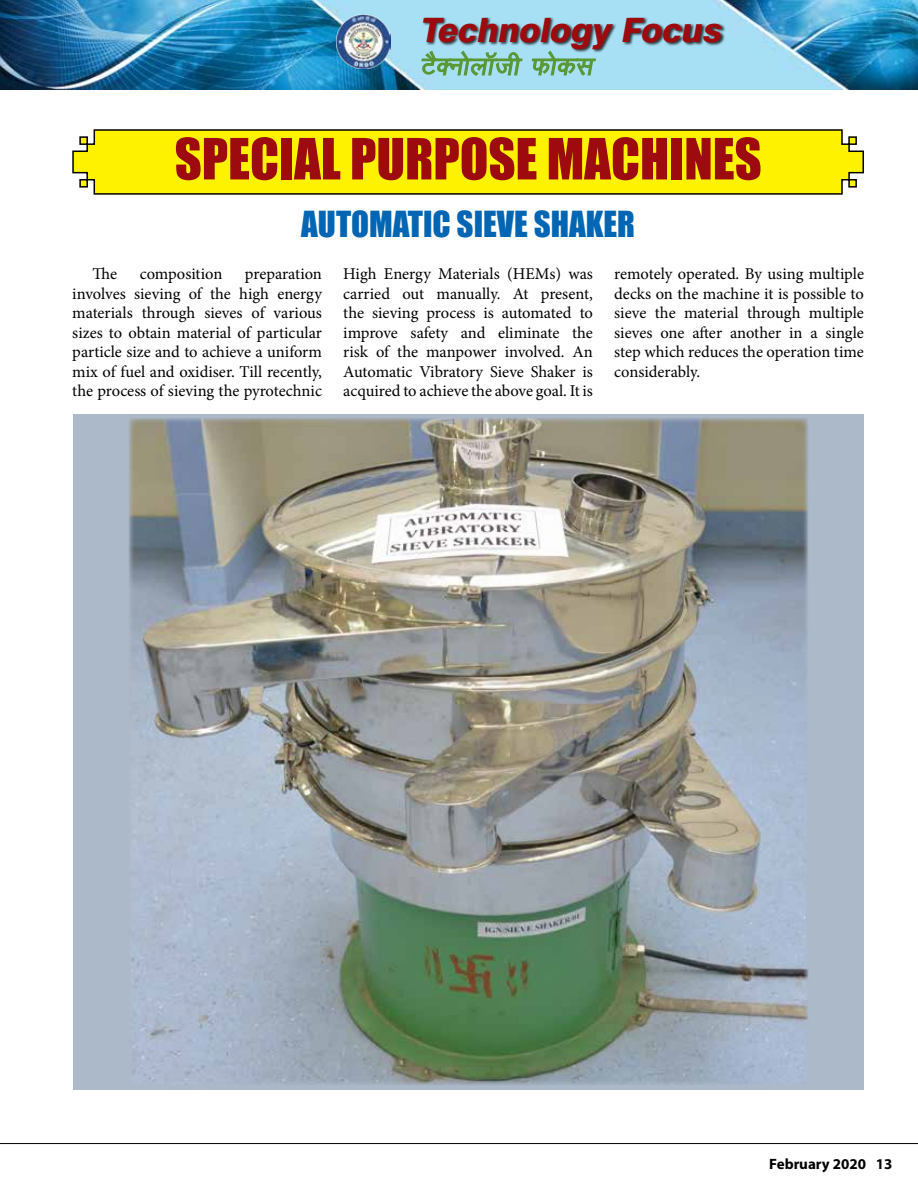
<style>
.page{position:relative;width:918px;height:1188px;background:#fff}
.page>*{position:absolute;margin:0;border:0;box-sizing:border-box;transform-origin:0 0}
.t1{font:52.5px "Impact";color:#9e0b0f}
.t2{font:italic 800 33.6px "Swiss 721 BT";color:#9e0b0f}
.t3{font:33px "Impact";color:#0066b3}
.t4{font:16.5px/19.5px "Minion Pro";color:#000;text-align:justify}
.t5{font:700 15px "Myriad Pro";color:#000}
.s1{color:#090606}
</style>
<div class="page">
<img style="left:0;top:0;width:918px;height:89px">
<div style="left:423px;top:17px;width:303px;height:35px;background:#000;opacity:.75"></div>
<svg style="left:420px;top:43px;width:104px;height:38px;background:#90cabe"></svg>
<svg style="left:531px;top:49px;width:66px;height:36px;background:#91cbc0"></svg>
<img style="left:336px;top:15px;width:54px;height:54px">
<hr style="left:0;top:1143px;width:918px;height:1px;background:#000">
<svg style="left:72px;top:129px;width:792px;height:66px;background:#f1e508"></svg>
<div style="left:73px;top:414px;width:791px;height:675px;background:#acb9c9"></div>
<img style="left:123px;top:418px;width:691px;height:672px">
<h2 class="t2" style="left:420px;top:9px;width:310px">Technology Focus</h2>
<h1 class="t1" style="left:175px;top:118px;width:589px">SPECIAL PURPOSE MACHINES</h1>
<h3 class="t3" style="left:301px;top:198px;width:335px">AUTOMATIC SIEVE SHAKER</h3>
<p class="t4" style="left:93px;top:264px;width:26px">The</p>
<p class="t4" style="left:140px;top:264px;width:84px">composition</p>
<p class="t4" style="left:72px;top:264px;width:251px;text-indent:173px">preparation involves sieving of the high energy materials through sieves of various sizes to obtain material of particular particle size and to achieve a uniform mix of fuel and oxidiser. Till recently, the process of sieving the pyrotechnic</p>
<p class="t4" style="left:343px;top:264px;width:251px">High Energy Materials (HEMs) was carried out manually. At present, the sieving process is automated to improve safety and eliminate the risk of the manpower involved. An Automatic Vibratory Sieve Shaker is acquired to achieve the above goal. It is</p>
<p class="t4" style="left:614px;top:264px;width:251px">remotely operated. By using multiple decks on the machine it is possible to sieve the material through multiple sieves one after another in a single step which reduces the operation time considerably.</p>
<p class="t5" style="left:769px;top:1154px;width:125px">February 2020 <span class="s1">13</span></p>
</div>
